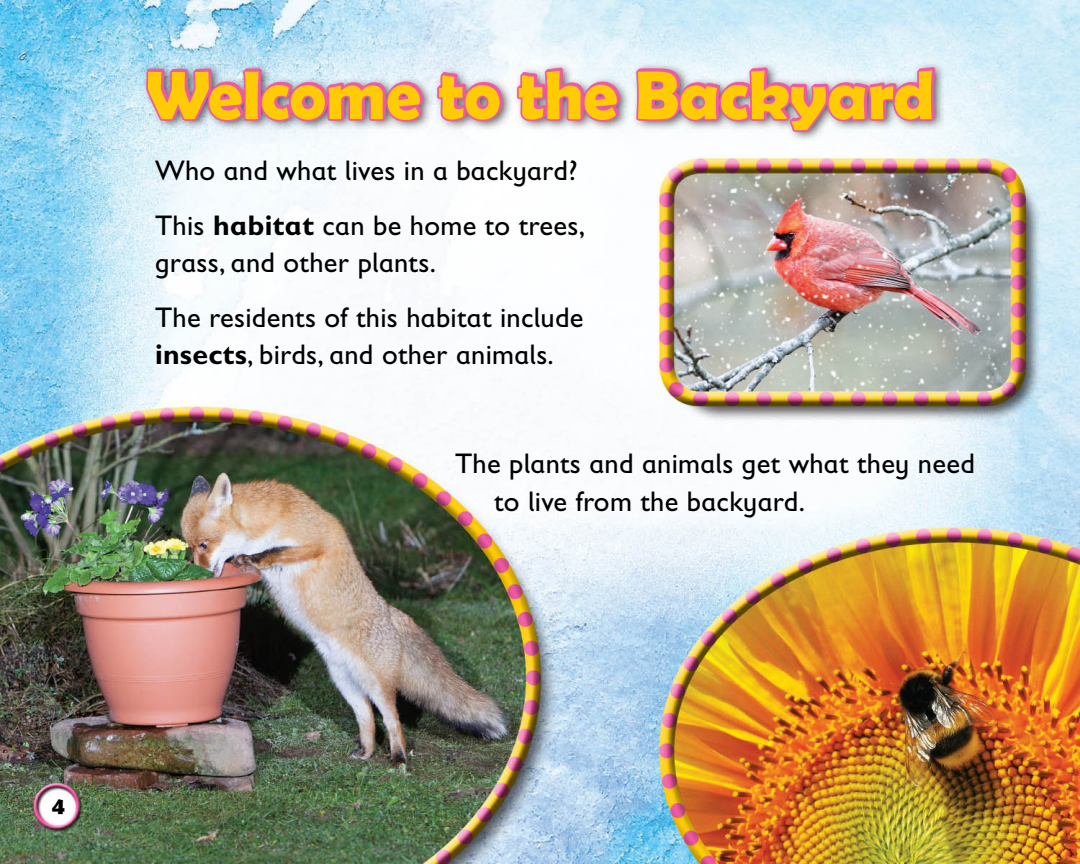
<style>
.page{position:relative;width:1080px;height:864px;background:#fff}
.page>*{position:absolute;margin:0;border:0;box-sizing:border-box;transform-origin:0 0}
.t1{font:600 69px "Berlin Sans";color:#ffcb05}
.t2{font:28.5px/54.4px "Gill Sans Infant";letter-spacing:.01em;color:#000}
.t3{font:600 24px "Berlin Sans";color:#000}
.s1{font-weight:700}
</style>
<div class="page">
<img style="left:0;top:0;width:1080px;height:864px">
<svg style="left:145px;top:67px;width:280px;height:144px"></svg>
<svg style="left:436px;top:0;width:68px;height:123px;background:#e3cfcc"></svg>
<svg style="left:516px;top:0;width:106px;height:211px"></svg>
<svg style="left:635px;top:25px;width:302px;height:132px"></svg>
<h1 class="t1" style="left:146px;top:53px;width:790px">Welcome to the Backyard</h1>
<p class="t2" style="left:155px;top:143px;width:431px">Who and what lives in a backyard?<br>This <span class="s1">habitat</span> can be home to trees,</p>
<p class="t2" style="left:155px;top:235px;width:430px">grass, and other plants.<br>The residents of this habitat include</p>
<p class="t2" style="left:155px;top:327px;width:400px"><span class="s1">insects</span>, birds, and other animals.</p>
<p class="t2" style="left:494px;top:445px;width:482px;line-height:37.5px;text-indent:-39px">The plants and animals get what they need to live from the backyard.</p>
<p class="t3" style="left:52px;top:791px;width:15px">4</p>
</div>
